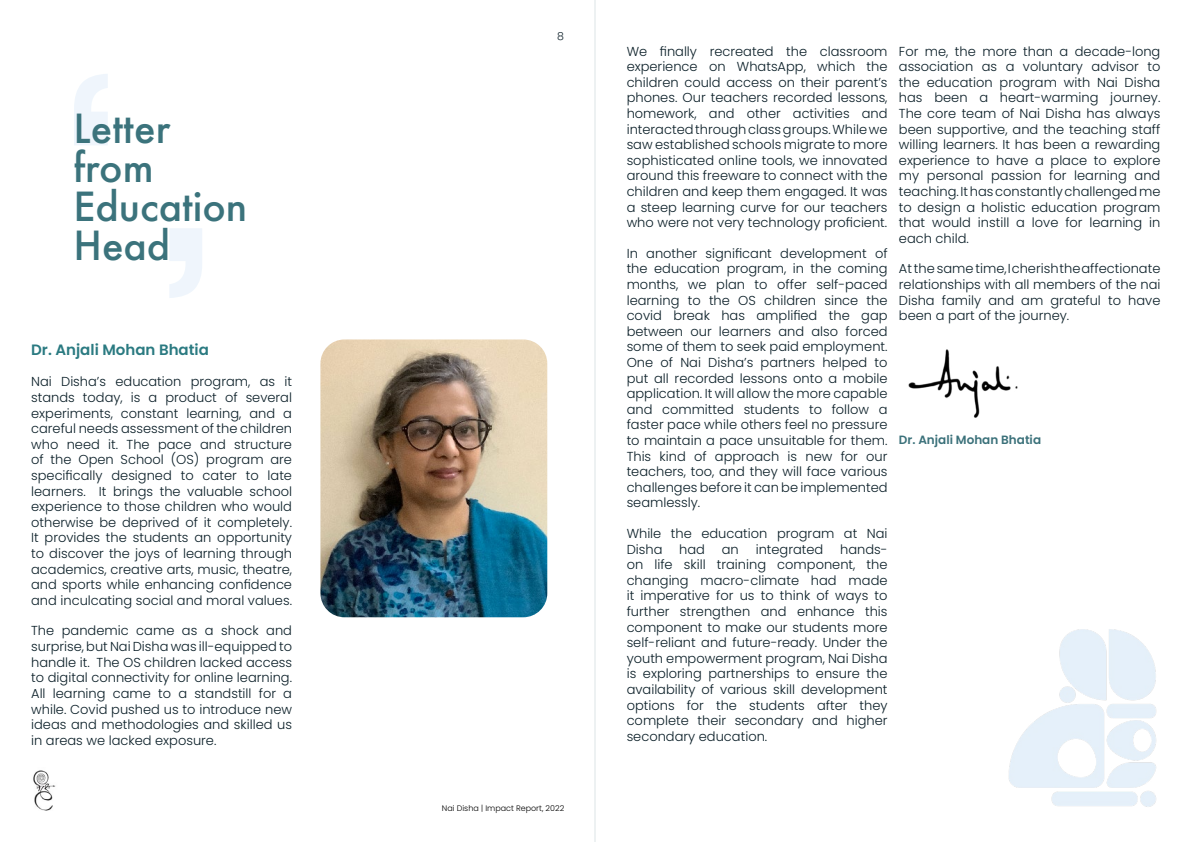
<style>
.page{position:relative;width:1191px;height:842px;background:#fff}
.page>*{position:absolute;margin:0;border:0;box-sizing:border-box;transform-origin:0 0}
.t1{font:500 39px/39px "Futura";color:#3b737c}
.t2{font:600 15px "Poppins";color:#2a7a81}
.t3{font:300 13px/15.6px "Poppins";color:#0b1f28;text-align:justify}
.t4{font:600 12px "Poppins";color:#3b717a}
.t5{font:300 11px "Poppins";color:#0f212a}
.t6{font:300 8px "Poppins";color:#000}
</style>
<div class="page">
<hr style="left:594px;top:0;width:1px;height:842px;background:#4a737b">
<img style="left:320px;top:339px;width:227px;height:278px">
<img style="left:908px;top:349px;width:110px;height:69px">
<svg style="left:74px;top:74px;width:34px;height:71px"></svg>
<svg style="left:169px;top:228px;width:33px;height:70px"></svg>
<img style="left:33px;top:770px;width:23px;height:41px">
<img style="left:1008px;top:629px;width:148px;height:178px">
<h1 class="t1" style="left:73px;top:109px;width:175px">Letter from<br>Education<br>Head</h1>
<p class="t2" style="left:31px;top:341px;width:179px">Dr. Anjali Mohan Bhatia</p>
<p class="t3" style="left:31px;top:374px;width:262px">Nai Disha’s education program, as it stands today, is a product of several experiments, constant learning, and a careful needs assessment of the children who need it. The pace and structure of the Open School (OS) program are specifically designed to cater to late learners. It brings the valuable school experience to those children who would otherwise be deprived of it completely.<br>It provides the students an opportunity to discover the joys of learning through academics, creative arts, music, theatre, and sports while enhancing confidence and inculcating social and moral values.</p>
<p class="t3" style="left:31px;top:623px;width:262px">The pandemic came as a shock and surprise, but Nai Disha was ill-equipped to handle it. The OS children lacked access to digital connectivity for online learning.<br>All learning came to a standstill for a while. Covid pushed us to introduce new ideas and methodologies and skilled us in areas we lacked exposure.</p>
<p class="t5" style="left:557px;top:30px;width:8px">8</p>
<p class="t6" style="left:442px;top:803px;width:124px">Nai Disha | Impact Report, 2022</p>
<p class="t3" style="left:626px;top:43px;width:262px">We finally recreated the classroom experience on WhatsApp, which the children could access on their parent’s phones. Our teachers recorded lessons, homework, and other activities and interacted through class groups. While we saw established schools migrate to more sophisticated online tools, we innovated around this freeware to connect with the children and keep them engaged. It was a steep learning curve for our teachers who were not very technology proficient.</p>
<p class="t3" style="left:626px;top:245px;width:262px">In another significant development of the education program, in the coming months, we plan to offer self-paced learning to the OS children since the covid break has amplified the gap between our learners and also forced some of them to seek paid employment.<br>One of Nai Disha’s partners helped to put all recorded lessons onto a mobile application. It will allow the more capable and committed students to follow a faster pace while others feel no pressure to maintain a pace unsuitable for them.<br>This kind of approach is new for our teachers, too, and they will face various challenges before it can be implemented seamlessly.</p>
<p class="t3" style="left:626px;top:526px;width:262px">While the education program at Nai<br>Disha</p>
<p class="t3" style="left:679px;top:541px;width:27px">had</p>
<p class="t3" style="left:722px;top:541px;width:19px">an</p>
<p class="t3" style="left:755px;top:541px;width:69px">integrated</p>
<p class="t3" style="left:626px;top:541px;width:262px;text-indent:213px">hands&shy;on life skill training component, the changing macro-climate had made it imperative for us to think of ways to further strengthen and enhance this component to make our students more self-reliant and future-ready. Under the youth empowerment program, Nai Disha is exploring partnerships to ensure the availability of various skill development options for the students after they complete their secondary and higher secondary education.</p>
<p class="t3" style="left:899px;top:43px;width:263px">For me, the more than a decade-long association as a voluntary advisor to the education program with Nai Disha has been a heart-warming journey.<br>The core team of Nai Disha has always been supportive, and the teaching staff willing learners. It has been a rewarding experience to have a place to explore my personal passion for learning and teaching. It has constantly challenged me to design a holistic education program that would instill a love for learning in each child.</p>
<p class="t3" style="left:899px;top:261px;width:263px">At the same time, I cherish the affectionate relationships with all members of the nai Disha family and am grateful to have been a part of the journey.</p>
<p class="t4" style="left:899px;top:432px;width:144px">Dr. Anjali Mohan Bhatia</p>
</div>
